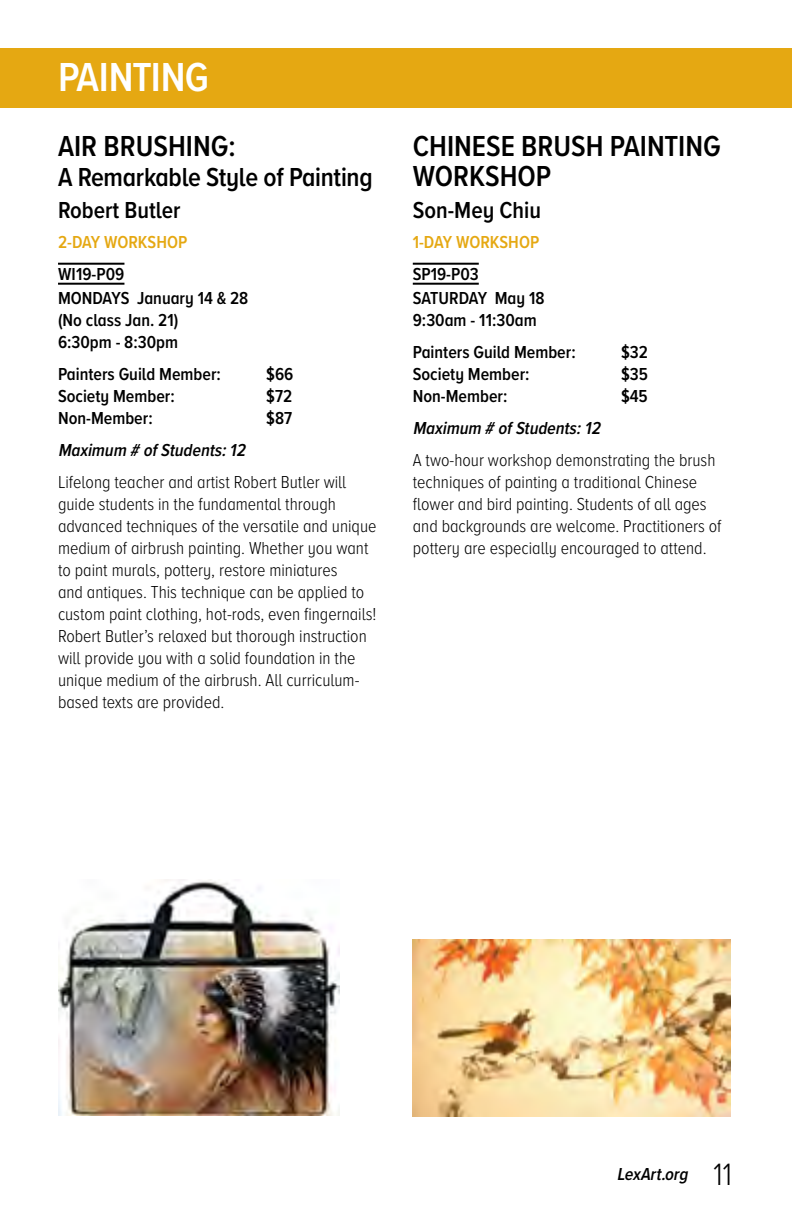
<style>
.page{position:relative;width:792px;height:1224px;background:#fff}
.page>*{position:absolute;margin:0;border:0;box-sizing:border-box;transform-origin:0 0}
.t1{font:600 42px "Proxima Nova Cond";letter-spacing:-.01em;color:#fff}
.t2{font:300 32px "Proxima Nova A Cond";color:#000}
.t3{font:600 30px/30px "Proxima Nova A Cond";color:#000}
.t4{font:600 27px "Proxima Nova A Cond";letter-spacing:-.01em;color:#000}
.t5{font:600 24px "Proxima Nova A Cond";color:#000}
.t6{font:300 18px/22px "Proxima Nova A Cond";color:#000}
.t7{font:600 18px/24px "Proxima Nova A Cond";color:#000}
.t8{font:italic 600 18px "Proxima Nova A Cond";color:#000}
.t9{font:600 18px "Proxima Nova A Cond";color:#e5a812}
</style>
<div class="page">
<hr style="left:58px;top:263px;width:66px;height:2px;background:#000">
<hr style="left:58px;top:283px;width:66px;height:2px;background:#000">
<img style="left:58px;top:880px;width:282px;height:235px">
<div style="left:0;top:48px;width:792px;height:60px;background:#e5a812"></div>
<hr style="left:413px;top:263px;width:66px;height:2px;background:#000">
<hr style="left:413px;top:283px;width:66px;height:2px;background:#000">
<img style="left:413px;top:939px;width:318px;height:177px">
<h1 class="t1" style="left:58px;top:46px;width:152px">PAINTING</h1>
<h3 class="t3" style="left:58px;top:130px;width:179px">Air Brushing:</h3>
<h3 class="t4" style="left:58px;top:157px;width:316px">A Remarkable Style of Painting</h3>
<h3 class="t5" style="left:58px;top:192px;width:124px">Robert Butler</h3>
<p class="t9" style="left:58px;top:228px;width:129px">2-DAY WORKSHOP</p>
<p class="t7" style="left:58px;top:261px;width:192px">WI19-P09<br>MONDAYS January 14 &amp; 28</p>
<p class="t7" style="left:58px;top:308px;width:122px;line-height:22px">(No class Jan. 21)<br>6:30pm - 8:30pm</p>
<p class="t7" style="left:58px;top:361px;width:164px">Painters Guild Member:</p>
<p class="t7" style="left:266px;top:361px;width:29px">$66</p>
<p class="t7" style="left:58px;top:383px;width:118px">Society Member:</p>
<p class="t7" style="left:266px;top:383px;width:27px">$72</p>
<p class="t7" style="left:58px;top:405px;width:96px">Non-Member:</p>
<p class="t7" style="left:266px;top:405px;width:27px">$87</p>
<p class="t8" style="left:58px;top:436px;width:193px">Maximum # ofStudents:12</p>
<p class="t6" style="left:58px;top:470px;width:320px">Lifelong teacher and artist Robert Butler will guide students in the fundamental through advanced techniques of the versatile and unique medium of airbrush painting. Whether you want to paint murals, pottery, restore miniatures<br>and antiques. This technique can be applied to custom paint clothing, hot-rods, even fingernails!<br>Robert Butler’s relaxed but thorough instruction will provide you with a solid foundation in the unique medium of the airbrush. All curriculum&shy;based texts are provided.</p>
<h3 class="t3" style="left:413px;top:130px;width:212px;text-indent:108px">Brush Painting<br>WORKSHOP</h3>
<h3 class="t5" style="left:413px;top:192px;width:130px">Son-Mey Chiu</h3>
<p class="t9" style="left:413px;top:228px;width:126px">1-DAY WORKSHOP</p>
<p class="t7" style="left:413px;top:261px;width:67px">SP19-P03<br>Saturday</p>
<h3 class="t3" style="left:413px;top:130px;width:49px">Chinese</h3>
<p class="t7" style="left:413px;top:286px;width:133px;line-height:22px;text-indent:82px">May 18<br>9:30am - 11:30am</p>
<p class="t7" style="left:413px;top:339px;width:164px">Painters Guild Member:</p>
<p class="t7" style="left:621px;top:339px;width:28px">$32</p>
<p class="t7" style="left:413px;top:361px;width:118px">Society Member:</p>
<p class="t7" style="left:621px;top:361px;width:28px">$35</p>
<p class="t7" style="left:413px;top:383px;width:96px">Non-Member:</p>
<p class="t7" style="left:621px;top:383px;width:28px">$45</p>
<p class="t8" style="left:413px;top:414px;width:193px">Maximum # ofStudents:12</p>
<p class="t6" style="left:413px;top:448px;width:310px">A two-hour workshop demonstrating the brush techniques of painting a traditional Chinese flower and bird painting. Students of all ages and backgrounds are welcome. Practitioners of pottery are especially encouraged to attend.</p>
<p class="t8" style="left:617px;top:1161px;width:77px">LexArt.org</p>
<h2 class="t2" style="left:714px;top:1151px;width:20px">11</h2>
</div>
